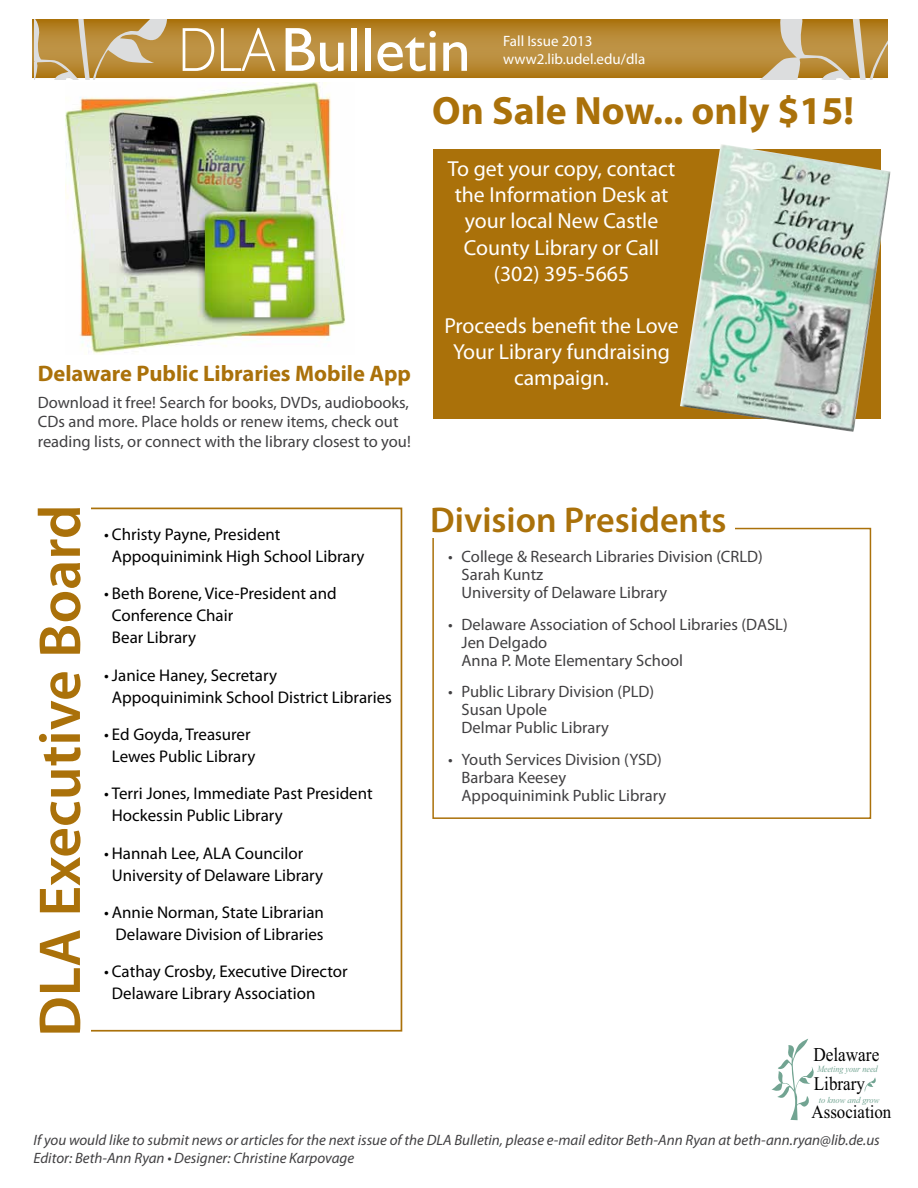
<style>
.page{position:relative;width:918px;height:1188px;background:#fff}
.page>*{position:absolute;margin:0;border:0;box-sizing:border-box;transform-origin:0 0}
.t1{font:62.7px "Gill Sans";color:#fff}
.t2{font:600 59.4px "Myriad Pro";color:#aa710a}
.t3{font:700 39.75px "Myriad Pro";color:#aa710a}
.t4{font:600 36px "Myriad Pro";color:#aa710a}
.t5{font:700 22.5px "Myriad Pro";color:#aa710a}
.t6{font:21.75px/26.1px "Myriad Pro";color:#fff;text-align:center}
.t7{font:19.5px "Times New Roman";color:#000;scale:.88 1}
.t8{font:19.35px "Times New Roman";color:#000;scale:.88 1}
.t9{font:18.6px "Times New Roman";color:#000;scale:.91 1}
.t10{font:16.95px/22px "Myriad Pro";color:#000}
.t11{font:16.5px/18px "Myriad Pro";color:#414042}
.t12{font:italic 15px/18px "Myriad Pro";color:#414042}
.t13{font:15px "Myriad Pro";color:#fff}
.t14{font:italic 9.45px "Times New Roman";color:#72a492;scale:.86 1}
.t15{font:italic 8.85px "Times New Roman";color:#72a492;scale:.96 1}
.s1{font-weight:300}
</style>
<div class="page">
<div style="left:432px;top:528px;width:439px;height:291px;border:2px solid #aa710a"></div>
<svg style="left:32px;top:19px;width:713px;height:59px;background:#b68730"></svg>
<svg style="left:745px;top:19px;width:143px;height:61px;background:#c19d5d"></svg>
<svg style="left:35px;top:19px;width:132px;height:61px;background:#c19d5e"></svg>
<div style="left:430px;top:505px;width:305px;height:33px;background:#fff"></div>
<svg style="left:771px;top:1039px;width:43px;height:81px"></svg>
<svg style="left:864px;top:1077px;width:12px;height:15px"></svg>
<div style="left:433px;top:149px;width:448px;height:270px;background:#aa710a"></div>
<img style="left:680px;top:144px;width:211px;height:288px">
<img style="left:66px;top:82px;width:280px;height:272px">
<h1 class="t1" style="left:179px;top:13px;width:294px"><span class="s1">DLA</span>Bulletin</h1>
<p class="t13" style="left:503px;top:32px;width:91px">Fall Issue 2013</p>
<p class="t13" style="left:503px;top:50px;width:143px">www2.lib.udel.edu/dla</p>
<h3 class="t3" style="left:432px;top:85px;width:424px">On Sale Now... only $15!</h3>
<p class="t6" style="left:448px;top:155px;width:229px">To get your copy, contact the Information Desk at your local New Castle<br>County Library or Call (302) 395-5665</p>
<p class="t6" style="left:444px;top:312px;width:236px">Proceeds benefit the Love<br>Your Library fundraising</p>
<h3 class="t5" style="left:38px;top:359px;width:375px">Delaware Public Libraries Mobile App</h3>
<p class="t6" style="left:514px;top:365px;width:97px">campaign.</p>
<p class="t11" style="left:38px;top:392px;width:375px;line-height:19.8px">Download it free! Search for books, DVDs, audiobooks,<br>CDs and more. Place holds or renew items, check out reading lists, or connect with the library closest to you!</p>
<h2 class="t2" style="left:22px;top:1037px;width:534px;rotate:-90deg">DLA Executive Board</h2>
<p class="t10" style="left:112px;top:523px;width:254px;text-indent:-8px">• Christy Payne, President<br>Appoquinimink High School Library</p>
<p class="t10" style="left:112px;top:582px;width:226px;text-indent:-8px">• Beth Borene, Vice-President and<br>Conference Chair<br>Bear Library</p>
<p class="t10" style="left:112px;top:664px;width:282px;text-indent:-8px">• Janice Haney, Secretary<br>Appoquinimink School District Libraries</p>
<p class="t10" style="left:104px;top:723px;width:153px;text-align:center">• Ed Goyda, Treasurer<br>Lewes Public Library</p>
<p class="t10" style="left:112px;top:782px;width:262px;text-indent:-8px">• Terri Jones, Immediate Past President<br>Hockessin Public Library</p>
<p class="t10" style="left:112px;top:842px;width:213px;text-indent:-8px">• Hannah Lee, ALA Councilor<br>University of Delaware Library</p>
<p class="t10" style="left:104px;top:901px;width:221px;text-align:right">• Annie Norman, State Librarian<br>Delaware Division of Libraries</p>
<p class="t10" style="left:112px;top:960px;width:237px;text-indent:-8px">• Cathay Crosby, Executive Director<br>Delaware Library Association</p>
<h3 class="t4" style="left:430px;top:497px;width:298px">Division Presidents</h3>
<p class="t11" style="left:462px;top:547px;width:303px;text-indent:-13px">• College &amp; Research Libraries Division (CRLD)<br>Sarah Kuntz<br>University of Delaware Library</p>
<p class="t11" style="left:462px;top:615px;width:328px;text-indent:-13px">• Delaware Association of School Libraries (DASL)<br>Jen Delgado<br>Anna P. Mote Elementary School</p>
<p class="t11" style="left:462px;top:682px;width:194px;text-indent:-13px">• Public Library Division (PLD)<br>Susan Upole<br>Delmar Public Library</p>
<p class="t11" style="left:462px;top:750px;width:206px;text-indent:-13px">• Youth Services Division (YSD)<br>Barbara Keesey<br>Appoquinimink Public Library</p>
<p class="t7" style="left:813px;top:1047px;width:77px">Delaware</p>
<p class="t8" style="left:814px;top:1077px;width:60px">Library</p>
<p class="t9" style="left:812px;top:1105px;width:89px">Association</p>
<p class="t14" style="left:817px;top:1062px;width:72px">Meeting your need</p>
<p class="t15" style="left:819px;top:1094px;width:65px">to know and grow</p>
<p class="t12" style="left:33px;top:1131px;width:848px">If you would like to submit news or articles for the next issue of the DLA Bulletin, please e-mail editor Beth-Ann Ryan at beth-ann.ryan@lib.de.us<br>Editor: Beth-Ann Ryan • Designer: Christine Karpovage</p>
</div>
